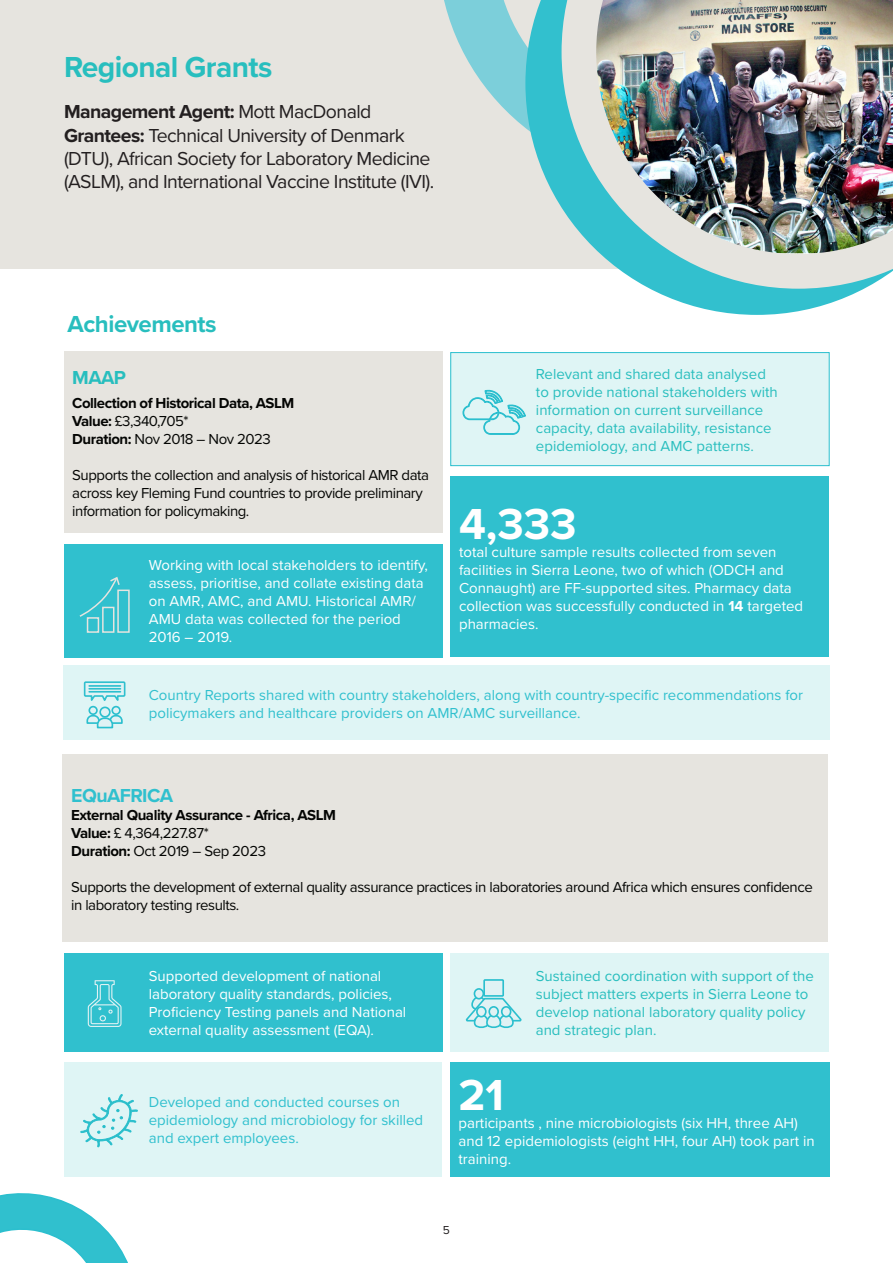
<style>
.page{position:relative;width:893px;height:1263px;background:#fff}
.page>*{position:absolute;margin:0;border:0;box-sizing:border-box;transform-origin:0 0}
.t1{font:700 45px "Proxima Nova";color:#fff}
.t2{font:700 30px "Proxima Nova";letter-spacing:-.02em;color:#28bebe}
.t3{font:700 24px "Proxima Nova";letter-spacing:-.02em;color:#28bebe}
.t4{font:19.5px/23.4px "Proxima Nova";letter-spacing:-.03em;color:#231f20}
.t5{font:700 19.5px "Proxima Nova";letter-spacing:-.03em;color:#231f20}
.t6{font:700 19.5px "Proxima Nova";letter-spacing:-.03em;color:#30c0ce}
.t7{font:700 19.5px "Proxima Nova";color:#28bebe}
.t8{font:15px/18px "Proxima Nova";color:#fff}
.t9{font:15px/18px "Proxima Nova";letter-spacing:-.03em;color:#040503}
.t10{font:15px/18px "Proxima Nova";color:#28bebe}
.t11{font:15px/18px "Proxima Nova";color:#30c0ce}
.t12{font:700 15px "Proxima Nova";letter-spacing:-.03em;color:#040503}
.t13{font:12px "Proxima Nova";color:#231f20}
.s1{font-weight:400}
.s2{font-weight:700}
</style>
<div class="page">
<svg style="left:0;top:1193px;width:128px;height:70px"></svg>
<div style="left:64px;top:351px;width:378px;height:182px;background:#e6e4df"></div>
<div style="left:63px;top:755px;width:765px;height:187px;background:#e6e4df"></div>
<div style="left:64px;top:544px;width:378px;height:113px;background:#30c0ce"></div>
<div style="left:451px;top:476px;width:378px;height:181px;background:#30c0ce"></div>
<div style="left:64px;top:665px;width:766px;height:75px;background:#dff5f5"></div>
<div style="left:451px;top:353px;width:378px;height:113px;background:#dff5f5"></div>
<div style="left:451px;top:352px;width:378px;height:114px;border:1px solid #2bbfce"></div>
<div style="left:64px;top:952px;width:378px;height:99px;background:#30c0ce"></div>
<div style="left:451px;top:952px;width:378px;height:99px;background:#dff5f5"></div>
<div style="left:117px;top:589px;width:13px;height:44px;border:2px solid #e6e4df"></div>
<div style="left:102px;top:607px;width:12px;height:26px;border:2px solid #e6e4df"></div>
<div style="left:87px;top:617px;width:12px;height:16px;border:2px solid #e6e4df"></div>
<svg style="left:79px;top:576px;width:42px;height:42px"></svg>
<div style="left:111px;top:706px;width:10px;height:9px;border:2px solid #2bbfce;border-radius:50%"></div>
<div style="left:88px;top:706px;width:10px;height:9px;border:2px solid #2bbfce;border-radius:50%"></div>
<svg style="left:86px;top:714px;width:37px;height:15px"></svg>
<div style="left:100px;top:707px;width:10px;height:10px;background:#e0f2f4;border-radius:50%"></div>
<div style="left:99px;top:706px;width:12px;height:12px;border:2px solid #2bbfce;border-radius:50%"></div>
<svg style="left:83px;top:681px;width:43px;height:20px"></svg>
<hr style="left:89px;top:685px;width:31px;height:2px;background:#2bbfce">
<hr style="left:89px;top:688px;width:31px;height:2px;background:#30c0ce">
<hr style="left:89px;top:691px;width:31px;height:2px;background:#2bbfce">
<div style="left:474px;top:988px;width:10px;height:11px;border:2px solid #2bbfce;border-radius:50%"></div>
<div style="left:483px;top:979px;width:21px;height:18px;border:2px solid #2bbfce"></div>
<svg style="left:465px;top:995px;width:57px;height:33px"></svg>
<div style="left:489px;top:1007px;width:9px;height:10px;background:#e0f2f4;border-radius:50%"></div>
<div style="left:488px;top:1006px;width:11px;height:11px;border:2px solid #2bbfce;border-radius:50%"></div>
<svg style="left:88px;top:980px;width:34px;height:47px"></svg>
<div style="left:64px;top:1062px;width:377px;height:114px;background:#dff5f5"></div>
<svg style="left:80px;top:1094px;width:58px;height:53px"></svg>
<div style="left:450px;top:1062px;width:380px;height:114px;background:#30c0ce"></div>
<svg style="left:462px;top:389px;width:64px;height:46px"></svg>
<div style="left:0;top:0;width:893px;height:268px;background:#e6e4df"></div>
<svg style="left:444px;top:0;width:81px;height:128px;fill:#7ccfda"></svg>
<svg style="left:525px;top:0;width:339px;height:315px"></svg>
<img style="left:562px;top:0;width:331px;height:289px">
<p class="t2" style="left:64px;top:44px;width:210px">Regional Grants</p>
<p class="t5" style="left:64px;top:97px;width:309px">Management Agent: <span class="s1">Mott MacDonald</span></p>
<p class="t4" style="left:64px;top:122px;width:372px"><span class="s2">Grantees:</span> Technical University of Denmark (DTU), African Society for Laboratory Medicine (ASLM), and International Vaccine Institute (IVI).</p>
<p class="t3" style="left:68px;top:306px;width:151px">Achievements</p>
<p class="t7" style="left:72px;top:363px;width:55px">MAAP</p>
<p class="t12" style="left:72px;top:392px;width:224px">Collection of Historical Data, ASLM</p>
<p class="t9" style="left:72px;top:411px;width:118px"><span class="s2">Value:</span> £3,340,705*</p>
<p class="t9" style="left:72px;top:429px;width:200px"><span class="s2">Duration:</span> Nov 2018 – Nov 2023</p>
<p class="t9" style="left:72px;top:465px;width:358px">Supports the collection and analysis of historical AMR data across key Fleming Fund countries to provide preliminary information for policymaking.</p>
<p class="t8" style="left:149px;top:556px;width:281px">Working with local stakeholders to identify, assess, prioritise, and collate existing data on AMR, AMC, and AMU. Historical AMR/ AMU data was collected for the period 2016 – 2019.</p>
<p class="t10" style="left:536px;top:364px;width:243px">Relevant and shared data analysed to provide national stakeholders with information on current surveillance capacity, data availability, resistance epidemiology, and AMC patterns.</p>
<p class="t1" style="left:459px;top:491px;width:119px">4,333</p>
<p class="t8" style="left:459px;top:543px;width:346px">total culture sample results collected from seven facilities in Sierra Leone, two of which (ODCH and Connaught) are FF-supported sites. Pharmacy data collection was successfully conducted in <span class="s2">14</span> targeted pharmacies.</p>
<p class="t11" style="left:149px;top:685px;width:656px">Country Reports shared with country stakeholders, along with country-specific recommendations for policymakers and healthcare providers on AMR/AMC surveillance.</p>
<p class="t6" style="left:71px;top:781px;width:103px">EQuAFRICA</p>
<p class="t12" style="left:71px;top:804px;width:266px">External Quality Assurance - Africa, ASLM</p>
<p class="t9" style="left:71px;top:823px;width:139px"><span class="s2">Value:</span> £ 4,364,227.87*</p>
<p class="t9" style="left:71px;top:841px;width:196px"><span class="s2">Duration:</span> Oct 2019 – Sep 2023</p>
<p class="t9" style="left:71px;top:877px;width:743px">Supports the development of external quality assurance practices in laboratories around Africa which ensures confidence in laboratory testing results.</p>
<p class="t8" style="left:149px;top:966px;width:259px">Supported development of national laboratory quality standards, policies, Proficiency Testing panels and National external quality assessment (EQA).</p>
<p class="t10" style="left:536px;top:966px;width:280px">Sustained coordination with support of the subject matters experts in Sierra Leone to develop national laboratory quality policy and strategic plan.</p>
<p class="t11" style="left:149px;top:1092px;width:276px">Developed and conducted courses on epidemiology and microbiology for skilled and expert employees.</p>
<p class="t1" style="left:458px;top:1061px;width:47px">21</p>
<p class="t8" style="left:458px;top:1113px;width:358px">participants , nine microbiologists (six HH, three AH) and 12 epidemiologists (eight HH, four AH) took part in training.</p>
<p class="t13" style="left:443px;top:1221px;width:9px">5</p>
</div>
